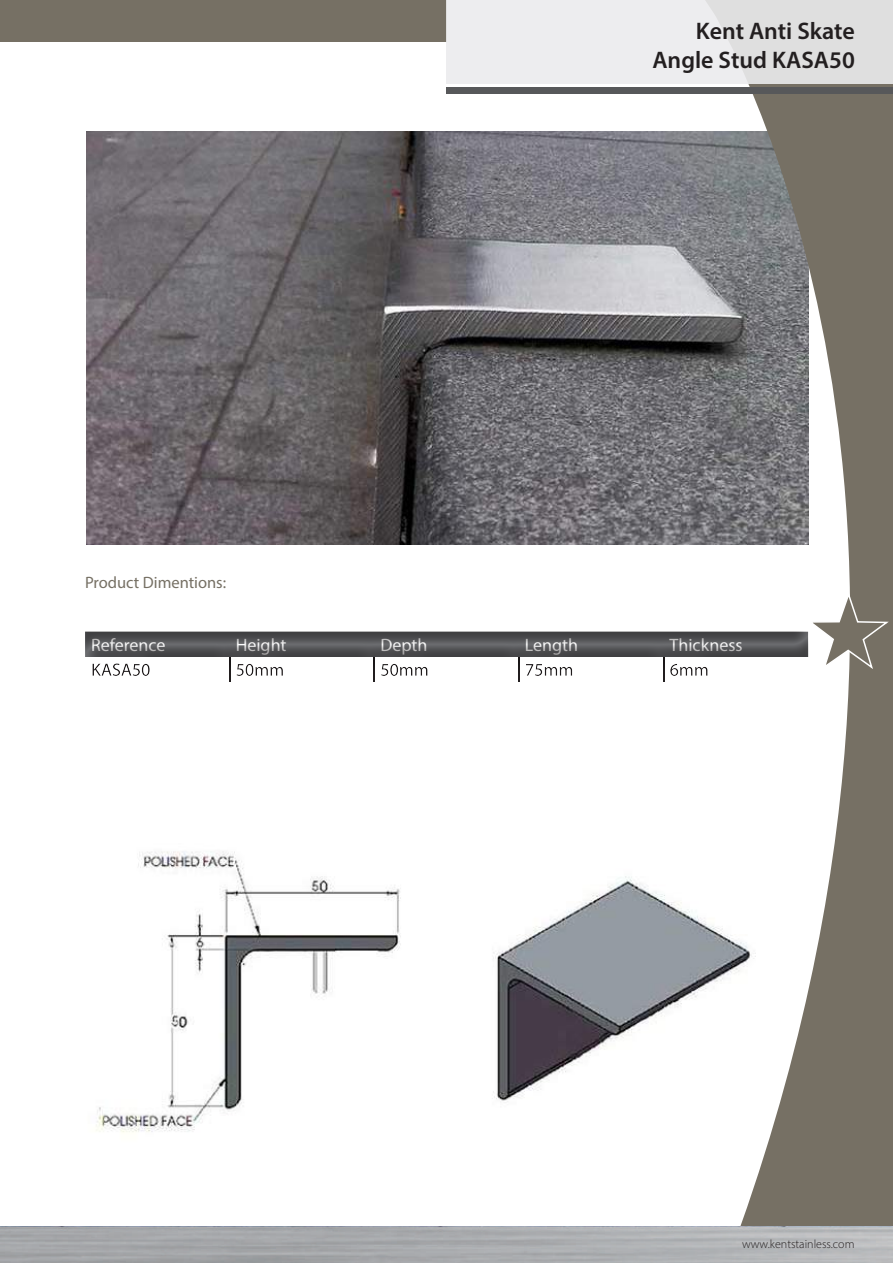
<style>
.page{position:relative;width:893px;height:1263px;background:#fff}
.page>*{position:absolute;margin:0;border:0;box-sizing:border-box;transform-origin:0 0}
.t1{font:600 24px/28.8px "Myriad Pro";color:#231f20;text-align:right}
.t2{font:18px "Myriad Pro";color:#fff}
.t3{font:16.5px "Myriad Pro";color:#767064}
.t4{font:300 12px "Myriad Pro";color:#231f20}
</style>
<div class="page">
<img style="left:86px;top:132px;width:611px;height:413px">
<img style="left:96px;top:851px;width:601px;height:282px">
<svg style="left:697px;top:84px;width:196px;height:1142px"></svg>
<div style="left:0;top:0;width:447px;height:41px;background:#767064"></div>
<div style="left:447px;top:87px;width:446px;height:6px;background:#57585a"></div>
<div style="left:447px;top:0;width:446px;height:84px;background:linear-gradient(to right,#f2f2f4,#dedede)"></div>
<img style="left:0;top:1226px;width:893px;height:37px">
<svg style="left:697px;top:590px;width:194px;height:92px"></svg>
<div style="left:83px;top:631px;width:741px;height:69px;background:#231f20;opacity:.5"></div>
<p class="t3" style="left:85px;top:573px;width:143px">Product Dimentions:</p>
<h1 class="t1" style="left:652px;top:16px;width:204px">Kent Anti Skate<br>Angle Stud KASA50</h1>
<p class="t2" style="left:91px;top:634px;width:76px">Reference</p>
<p class="t2" style="left:236px;top:634px;width:52px">Height</p>
<p class="t2" style="left:380px;top:634px;width:49px">Depth</p>
<p class="t2" style="left:525px;top:634px;width:55px">Length</p>
<p class="t2" style="left:670px;top:634px;width:75px">Thickness</p>
<p class="t4" style="left:742px;top:1237px;width:114px">www.kentstainless.com</p>
</div>
